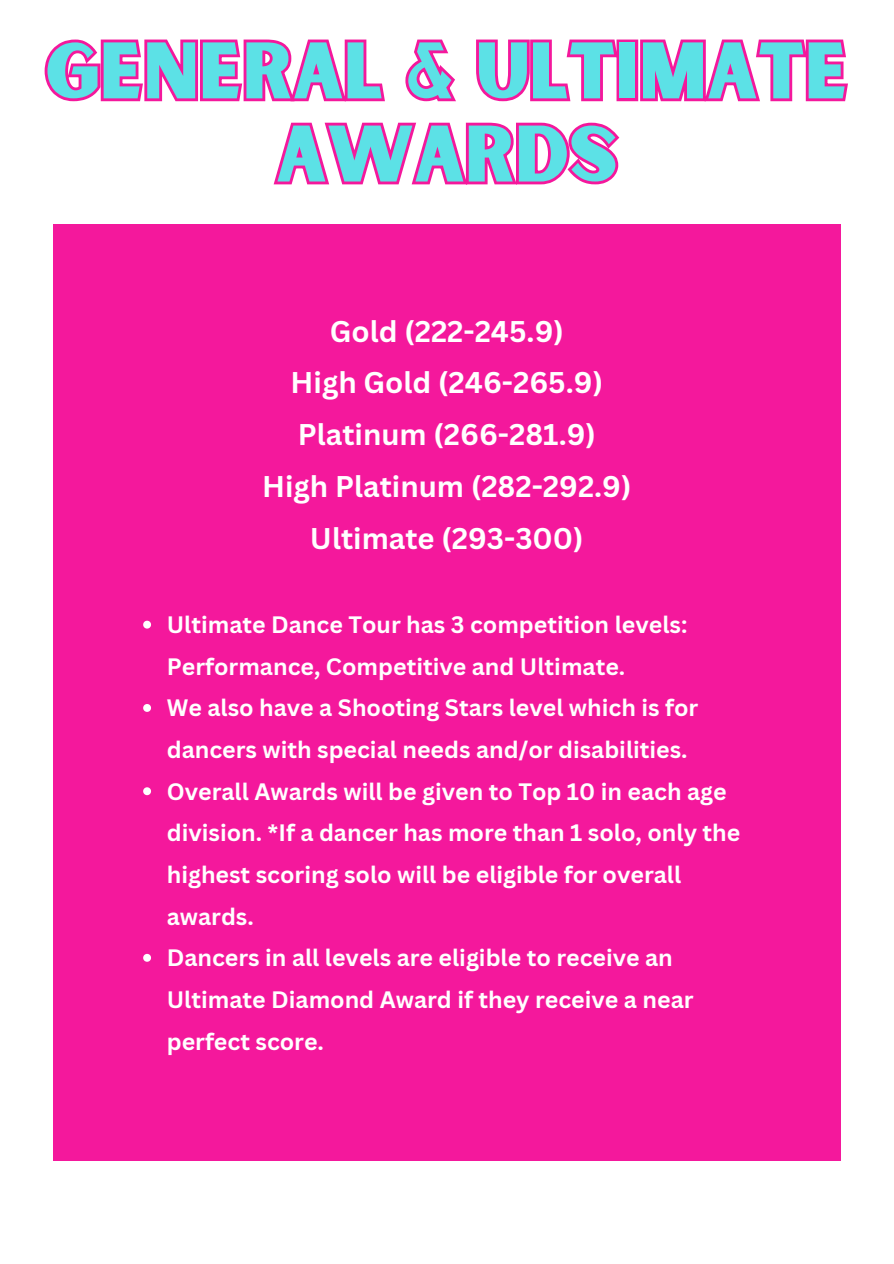
<style>
.page{position:relative;width:894px;height:1264px;background:#fff}
.page>*{position:absolute;margin:0;border:0;box-sizing:border-box;transform-origin:0 0}
.t1{font:76.35px/83.1px "Sunborn Sans One";color:#5ce1e6;text-align:center}
.t2{font:700 29.1px/51.8px "Canva Sans";color:#fff;text-align:center}
.t3{font:700 23.1px/41.7px "Canva Sans";color:#fff}
</style>
<div class="page">
<svg style="left:44px;top:39px;width:804px;height:63px"></svg>
<svg style="left:273px;top:122px;width:347px;height:63px"></svg>
<div style="left:53px;top:224px;width:786px;height:936px;background:#f4189c"></div>
<svg style="left:143px;top:620px;width:8px;height:8px"></svg>
<svg style="left:143px;top:704px;width:8px;height:8px"></svg>
<svg style="left:143px;top:787px;width:8px;height:8px"></svg>
<svg style="left:143px;top:953px;width:8px;height:8px"></svg>
<h1 class="t1" style="left:45px;top:34px;width:804px">GENERAL &amp; ULTIMATE<br>AWARDS</h1>
<h2 class="t2" style="left:262px;top:304px;width:370px">Gold (222-245.9)<br>High Gold (246-265.9)<br>Platinum (266-281.9)<br>High Platinum (282-292.9)<br>Ultimate (293-300)</h2>
<p class="t3" style="left:167px;top:603px;width:522px">Ultimate Dance Tour has 3 competition levels:<br>Performance, Competitive and Ultimate.</p>
<p class="t3" style="left:167px;top:686px;width:533px">We also have a Shooting Stars level which is for dancers with special needs and/or disabilities.</p>
<p class="t3" style="left:167px;top:769px;width:575px">Overall Awards will be given to Top 10 in each age division. *If a dancer has more than 1 solo, only the highest scoring solo will be eligible for overall awards.</p>
<p class="t3" style="left:167px;top:936px;width:528px">Dancers in all levels are eligible to receive an<br>Ultimate Diamond Award if they receive a near perfect score.</p>
</div>
